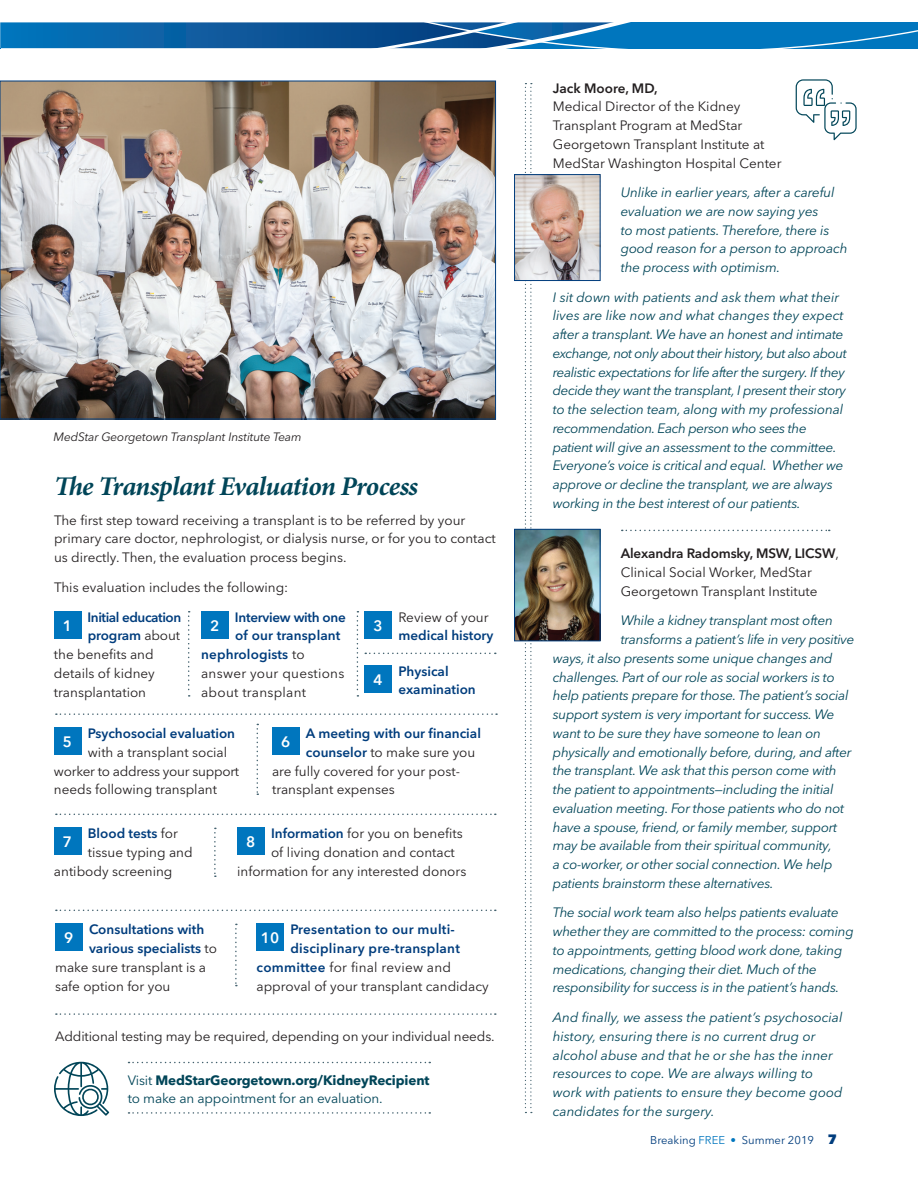
<style>
.page{position:relative;width:918px;height:1188px;background:#fff}
.page>*{position:absolute;margin:0;border:0;box-sizing:border-box;transform-origin:0 0}
.t1{font:italic 700 27px "Minion Pro";letter-spacing:-.025em;color:#014558}
.t2{font:600 15px "Avenir Next LT Pro";color:#fff}
.t3{font:italic 13.5px/18.8px "Avenir Next LT Pro";letter-spacing:-.02em;color:#014558}
.t4{font:13.5px/18.8px "Avenir Next LT Pro";color:#231f20}
.t5{font:italic 13.5px/18.8px "Avenir Next LT Pro";color:#014558}
.t6{font:600 13.5px/18.8px "Avenir Next LT Pro";color:#013d7d}
.t7{font:13.5px/18px "Avenir Next LT Pro";letter-spacing:-.01em;color:#014558}
.t8{font:13.5px "Avenir Next LT Pro";letter-spacing:.02em;color:#231f20}
.t9{font:600 13.5px "Avenir Next LT Pro";letter-spacing:.02em;color:#013d7d}
.t10{font:600 13.5px "Avenir Next LT Pro";letter-spacing:-.03em;color:#013d7d}
.t11{font:600 13.5px "Avenir Next LT Pro";letter-spacing:-.02em;color:#013d7d}
.t12{font:600 13.5px "Avenir Next LT Pro";color:#231f20}
.t13{font:italic 12px "Avenir Next LT Pro";letter-spacing:-.01em;color:#231f20}
.t14{font:11.25px "Avenir Next LT Pro";color:#013d7d}
.s1{font-weight:400;color:#231f20}
.s2{font-weight:600;color:#013d7d}
.s3{font-weight:700}
.s4{font-weight:600}
.s5{color:#0076be}
.s6{font-weight:800;font-size:13.5px}
</style>
<div class="page">
<svg style="left:0;top:22px;width:918px;height:26px;background:#156eaf"></svg>
<img style="left:2px;top:83px;width:492px;height:334px">
<svg style="left:525px;top:83px;width:7px;height:1030px"></svg>
<svg style="left:796px;top:79px;width:61px;height:61px"></svg>
<svg style="left:129px;top:1062px;width:301px;height:1px"></svg>
<svg style="left:129px;top:1112px;width:301px;height:2px"></svg>
<div style="left:257px;top:924px;width:27px;height:27px;background:#0076be"></div>
<div style="left:54px;top:611px;width:27px;height:27px;background:#0076be"></div>
<div style="left:201px;top:611px;width:27px;height:27px;background:#0076be"></div>
<div style="left:364px;top:611px;width:28px;height:27px;background:#0076be"></div>
<div style="left:364px;top:665px;width:28px;height:27px;background:#0076be"></div>
<div style="left:54px;top:727px;width:27px;height:28px;background:#0076be"></div>
<div style="left:272px;top:727px;width:27px;height:28px;background:#0076be"></div>
<div style="left:54px;top:828px;width:27px;height:27px;background:#0076be"></div>
<div style="left:55px;top:924px;width:27px;height:27px;background:#0076be"></div>
<svg style="left:622px;top:530px;width:208px;height:1px"></svg>
<svg style="left:56px;top:713px;width:441px;height:2px"></svg>
<svg style="left:56px;top:814px;width:440px;height:1px"></svg>
<svg style="left:56px;top:910px;width:440px;height:1px"></svg>
<svg style="left:56px;top:1013px;width:440px;height:2px"></svg>
<svg style="left:365px;top:653px;width:131px;height:1px"></svg>
<svg style="left:257px;top:724px;width:1px;height:71px"></svg>
<svg style="left:214px;top:828px;width:2px;height:49px"></svg>
<svg style="left:235px;top:924px;width:2px;height:62px"></svg>
<svg style="left:357px;top:611px;width:1px;height:86px"></svg>
<svg style="left:188px;top:611px;width:2px;height:86px"></svg>
<img style="left:516px;top:176px;width:83px;height:103px">
<div style="left:514px;top:174px;width:87px;height:107px;border:1px solid #013d7d"></div>
<img style="left:516px;top:531px;width:83px;height:108px">
<div style="left:514px;top:529px;width:87px;height:112px;border:1px solid #013d7d"></div>
<div style="left:237px;top:828px;width:27px;height:27px;background:#0076be"></div>
<svg style="left:54px;top:1062px;width:55px;height:54px"></svg>
<p class="t13" style="left:54px;top:430px;width:250px">MedStar Georgetown Transplant Institute Team</p>
<h1 class="t1" style="left:54px;top:467px;width:366px">The Transplant Evaluation Process</h1>
<p class="t4" style="left:54px;top:511px;width:443px">The first step toward receiving a transplant is to be referred by your primary care doctor, nephrologist, or dialysis nurse, or for you to contact us directly. Then, the evaluation process begins.</p>
<p class="t4" style="left:54px;top:578px;width:236px">This evaluation includes the following:</p>
<p class="t10" style="left:87px;top:609px;width:95px">Initial education</p>
<p class="t6" style="left:88px;top:626px;width:94px">program <span class="s1">about</span></p>
<p class="t4" style="left:54px;top:645px;width:101px">the benefits and</p>
<p class="t4" style="left:54px;top:664px;width:102px">details of kidney</p>
<p class="t4" style="left:54px;top:683px;width:94px">transplantation</p>
<p class="t2" style="left:63px;top:616px;width:11px">1</p>
<p class="t11" style="left:235px;top:609px;width:113px">Interview with one</p>
<p class="t6" style="left:235px;top:626px;width:107px">of our transplant</p>
<p class="t6" style="left:201px;top:645px;width:105px">nephrologists <span class="s1">to</span></p>
<p class="t8" style="left:201px;top:665px;width:145px">answer your questions</p>
<p class="t8" style="left:201px;top:684px;width:106px">about transplant</p>
<p class="t2" style="left:210px;top:616px;width:11px">2</p>
<p class="t2" style="left:373px;top:616px;width:11px">3</p>
<p class="t4" style="left:398px;top:608px;width:92px">Review of your</p>
<p class="t6" style="left:398px;top:626px;width:97px">medical history</p>
<p class="t2" style="left:373px;top:671px;width:11px">4</p>
<p class="t6" style="left:398px;top:662px;width:79px">Physical examination</p>
<p class="t6" style="left:88px;top:724px;width:149px">Psychosocial evaluation</p>
<p class="t4" style="left:54px;top:743px;width:187px;text-indent:34px">with a transplant social worker to address your support needs following transplant</p>
<p class="t2" style="left:63px;top:733px;width:11px">5</p>
<p class="t6" style="left:306px;top:724px;width:177px">A meeting with our financial</p>
<p class="t4" style="left:306px;top:743px;width:171px"><span class="s2">counselor</span> to make sure you</p>
<p class="t4" style="left:272px;top:761px;width:189px">are fully covered for your post-</p>
<p class="t4" style="left:272px;top:780px;width:124px">transplant expenses</p>
<p class="t2" style="left:281px;top:733px;width:11px">6</p>
<p class="t6" style="left:88px;top:824px;width:92px">Blood tests <span class="s1">for</span></p>
<p class="t4" style="left:88px;top:843px;width:106px">tissue typing and</p>
<p class="t4" style="left:54px;top:862px;width:120px">antibody screening</p>
<p class="t2" style="left:63px;top:833px;width:11px">7</p>
<p class="t4" style="left:271px;top:824px;width:193px"><span class="s2">Information</span> for you on benefits</p>
<p class="t4" style="left:271px;top:843px;width:185px">of living donation and contact</p>
<p class="t4" style="left:237px;top:862px;width:231px">information for any interested donors</p>
<p class="t2" style="left:246px;top:833px;width:11px">8</p>
<p class="t6" style="left:89px;top:920px;width:117px">Consultations with</p>
<p class="t6" style="left:89px;top:939px;width:129px">various specialists <span class="s1">to</span></p>
<p class="t4" style="left:55px;top:958px;width:153px">make sure transplant is a</p>
<p class="t4" style="left:55px;top:976px;width:117px">safe option for you</p>
<p class="t2" style="left:64px;top:929px;width:11px">9</p>
<p class="t9" style="left:290px;top:921px;width:166px">Presentation to our multi-</p>
<p class="t9" style="left:290px;top:940px;width:171px">disciplinary pre-transplant</p>
<p class="t8" style="left:257px;top:959px;width:196px"><span class="s2">committee</span> for final review and</p>
<p class="t4" style="left:257px;top:976px;width:234px">approval of your transplant candidacy</p>
<p class="t2" style="left:261px;top:929px;width:20px">10</p>
<p class="t4" style="left:55px;top:1027px;width:441px">Additional testing may be required, depending on your individual needs.</p>
<p class="t7" style="left:128px;top:1071px;width:303px">Visit <span class="s3">MedStarGeorgetown.org/KidneyRecipient </span>to make an appointment for an evaluation.</p>
<p class="t12" style="left:553px;top:80px;width:106px">Jack Moore, MD,</p>
<p class="t4" style="left:553px;top:97px;width:230px">Medical Director of the Kidney Transplant Program at MedStar Georgetown Transplant Institute at MedStar Washington Hospital Center</p>
<p class="t3" style="left:621px;top:183px;width:228px">Unlike in earlier years, after a careful evaluation we are now saying yes<br>to most patients. Therefore, there is good reason for a person to approach the process with optimism.</p>
<p class="t3" style="left:553px;top:288px;width:295px">I sit down with patients and ask them what their lives are like now and what changes they expect after a transplant. We have an honest and intimate exchange, not only about their history, but also about realistic expectations for life after the surgery. If they decide they want the transplant, I present their story to the selection team, along with my professional recommendation. Each person who sees the patient will give an assessment to the committee.<br>Everyone’s voice is critical and equal. Whether we approve or decline the transplant, we are always working in the best interest of our patients.</p>
<p class="t4" style="left:621px;top:544px;width:220px"><span class="s4">Alexandra Radomsky, MSW, LICSW</span>,<br>Clinical Social Worker, MedStar<br>Georgetown Transplant Institute</p>
<p class="t3" style="left:621px;top:611px;width:214px">While a kidney transplant most often</p>
<p class="t3" style="left:621px;top:630px;width:235px">transforms a patient’s life in very positive</p>
<p class="t3" style="left:553px;top:649px;width:281px">ways, it also presents some unique changes and</p>
<p class="t3" style="left:553px;top:668px;width:284px">challenges. Part of our role as social workers is to</p>
<p class="t3" style="left:553px;top:686px;width:297px">help patients prepare for those. The patient’s social</p>
<p class="t3" style="left:553px;top:705px;width:283px">support system is very important for success. We</p>
<p class="t3" style="left:553px;top:724px;width:270px">want to be sure they have someone to lean on</p>
<p class="t3" style="left:553px;top:743px;width:300px">physically and emotionally before, during, and after</p>
<p class="t3" style="left:553px;top:761px;width:285px">the transplant. We ask that this person come with</p>
<p class="t3" style="left:553px;top:780px;width:282px">the patient to appointments—including the initial</p>
<p class="t3" style="left:553px;top:799px;width:293px">evaluation meeting. For those patients who do not</p>
<p class="t3" style="left:553px;top:818px;width:286px">have a spouse, friend, or family member, support</p>
<p class="t3" style="left:553px;top:836px;width:281px">may be available from their spiritual community,</p>
<p class="t3" style="left:553px;top:855px;width:281px">a co-worker, or other social connection. We help</p>
<p class="t3" style="left:553px;top:874px;width:222px">patients brainstorm these alternatives.</p>
<p class="t3" style="left:553px;top:903px;width:303px">The social work team also helps patients evaluate whether they are committed to the process: coming to appointments, getting blood work done, taking medications, changing their diet. Much of the responsibility for success is in the patient’s hands.</p>
<p class="t5" style="left:553px;top:1008px;width:291px">And finally, we assess the patient’s psychosocial history, ensuring there is no current drug or alcohol abuse and that he or she has the inner resources to cope. We are always willing to work with patients to ensure they become good candidates for the surgery.</p>
<p class="t14" style="left:650px;top:1134px;width:188px">Breaking <span class="s5">FREE •</span> Summer 2019 <span class="s6">7</span></p>
</div>
